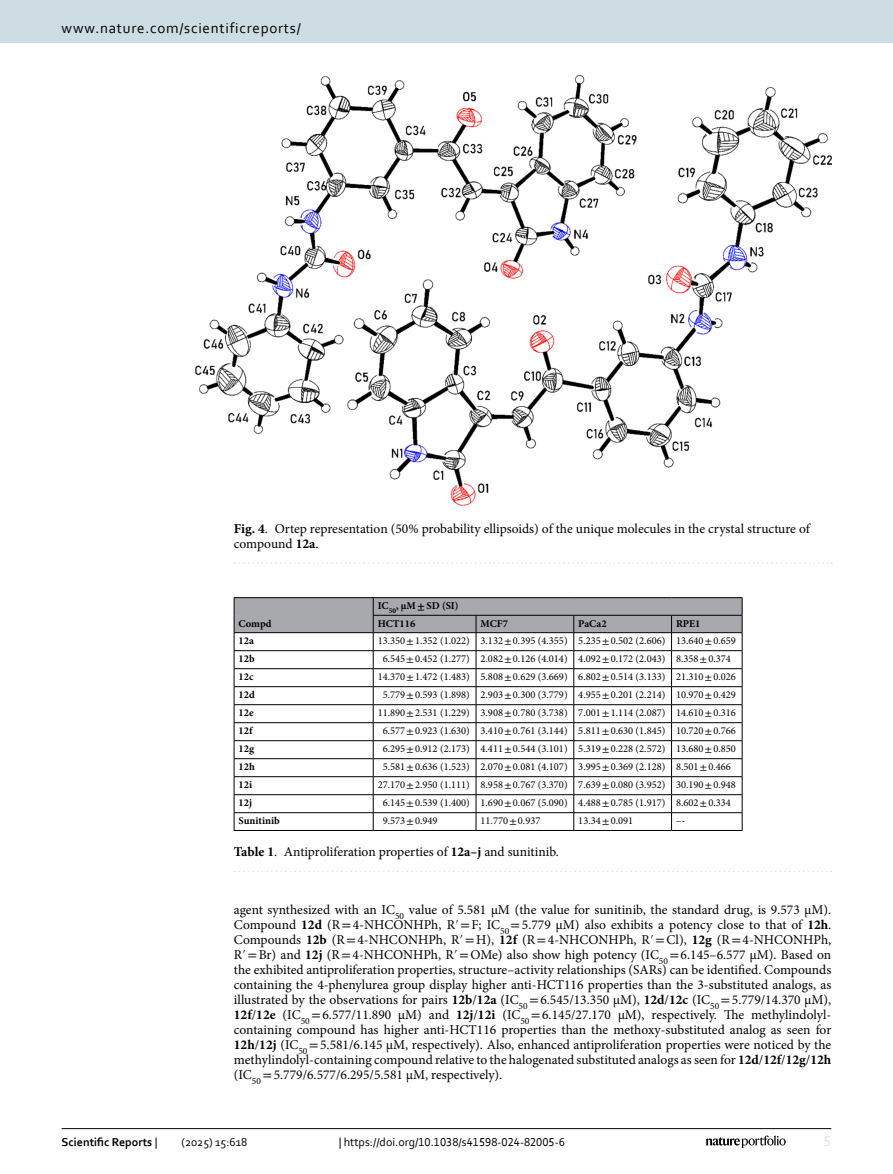
<style>
.page{position:relative;width:893px;height:1174px;background:#fff}
.page>*{position:absolute;margin:0;border:0;box-sizing:border-box;transform-origin:0 0}
.t1{font:15px "Corbel";letter-spacing:.05em;color:#000}
.t2{font:15px "Corbel";color:#d9e4eb}
.Body_Text{font:13.5px/15px "Minion Pro";color:#000;text-align:justify}
.Figure_Caption{font:13.5px/15px "Minion Pro";color:#000}
.Table_Caption{font:13.5px "Minion Pro";color:#000}
.t3{font:12px "Corbel";color:#000}
.t4{font:700 12px "Corbel";color:#000}
.Table_Body{font:10.5px "Minion Pro";color:#000}
.Table_Body-2{font:700 10.5px "Minion Pro";color:#000}
.Table_Head{font:700 10.5px "Minion Pro";color:#000}
.s1{font-weight:700}
.s2{font-family:"STIX"}
.s3{font-weight:400}
</style>
<div class="page">
<hr style="left:373px;top:830px;width:103px;height:1px;background:#000">
<hr style="left:476px;top:830px;width:98px;height:1px;background:#000">
<hr style="left:574px;top:830px;width:97px;height:1px;background:#000">
<svg style="left:234px;top:597px;width:509px;height:233px"></svg>
<hr style="left:671px;top:830px;width:71px;height:1px;background:#000">
<hr style="left:234px;top:830px;width:139px;height:1px;background:#000">
<svg style="left:235px;top:871px;width:597px;height:1px"></svg>
<img style="left:195px;top:76px;width:636px;height:429px">
<svg style="left:235px;top:562px;width:597px;height:2px"></svg>
<hr style="left:62px;top:1128px;width:769px;height:1px;background:#000">
<svg style="left:706px;top:1135px;width:80px;height:12px"></svg>
<div style="left:0;top:0;width:893px;height:43px;background:#cedde4"></div>
<p class="t1" style="left:62px;top:18px;width:241px">www.nature.com/scientificreports/</p>
<p class="Figure_Caption" style="left:234px;top:521px;width:577px"><span class="s1">Fig. 4</span>. Ortep representation (50% probability ellipsoids) of the unique molecules in the crystal structure of compound <span class="s1">12a</span>.</p>
<p class="Table_Head" style="left:239px;top:616px;width:35px">Compd</p>
<p class="Table_Head" style="left:378px;top:598px;width:82px">IC<sub>50</sub>, μM<span class="s2">±</span>SD (SI)</p>
<p class="Table_Head" style="left:378px;top:616px;width:39px">HCT116</p>
<p class="Table_Head" style="left:480px;top:616px;width:29px">MCF7</p>
<p class="Table_Head" style="left:578px;top:616px;width:30px">PaCa2</p>
<p class="Table_Head" style="left:676px;top:616px;width:26px">RPE1</p>
<p class="Table_Body-2" style="left:239px;top:633px;width:17px">12a</p>
<p class="Table_Body" style="left:378px;top:634px;width:94px">13.350<span class="s2">±</span>1.352 (1.022)</p>
<p class="Table_Body" style="left:480px;top:634px;width:89px">3.132<span class="s2">±</span>0.395 (4.355)</p>
<p class="Table_Body" style="left:578px;top:634px;width:89px">5.235<span class="s2">±</span>0.502 (2.606)</p>
<p class="Table_Body" style="left:676px;top:634px;width:61px">13.640<span class="s2">±</span>0.659</p>
<p class="Table_Body-2" style="left:239px;top:651px;width:18px">12b</p>
<p class="Table_Body" style="left:383px;top:652px;width:89px">6.545<span class="s2">±</span>0.452 (1.277)</p>
<p class="Table_Body" style="left:480px;top:652px;width:89px">2.082<span class="s2">±</span>0.126 (4.014)</p>
<p class="Table_Body" style="left:578px;top:652px;width:89px">4.092<span class="s2">±</span>0.172 (2.043)</p>
<p class="Table_Body" style="left:676px;top:652px;width:56px">8.358<span class="s2">±</span>0.374</p>
<p class="Table_Body-2" style="left:239px;top:669px;width:16px">12c</p>
<p class="Table_Body" style="left:378px;top:670px;width:94px">14.370<span class="s2">±</span>1.472 (1.483)</p>
<p class="Table_Body" style="left:480px;top:670px;width:89px">5.808<span class="s2">±</span>0.629 (3.669)</p>
<p class="Table_Body" style="left:578px;top:670px;width:89px">6.802<span class="s2">±</span>0.514 (3.133)</p>
<p class="Table_Body" style="left:676px;top:670px;width:61px">21.310<span class="s2">±</span>0.026</p>
<p class="Table_Body-2" style="left:239px;top:687px;width:18px">12d</p>
<p class="Table_Body" style="left:383px;top:688px;width:89px">5.779<span class="s2">±</span>0.593 (1.898)</p>
<p class="Table_Body" style="left:480px;top:688px;width:89px">2.903<span class="s2">±</span>0.300 (3.779)</p>
<p class="Table_Body" style="left:578px;top:688px;width:89px">4.955<span class="s2">±</span>0.201 (2.214)</p>
<p class="Table_Body" style="left:676px;top:688px;width:61px">10.970<span class="s2">±</span>0.429</p>
<p class="Table_Body-2" style="left:239px;top:705px;width:17px">12e</p>
<p class="Table_Body" style="left:378px;top:706px;width:94px">11.890<span class="s2">±</span>2.531 (1.229)</p>
<p class="Table_Body" style="left:480px;top:706px;width:89px">3.908<span class="s2">±</span>0.780 (3.738)</p>
<p class="Table_Body" style="left:578px;top:706px;width:89px">7.001<span class="s2">±</span>1.114 (2.087)</p>
<p class="Table_Body" style="left:676px;top:706px;width:61px">14.610<span class="s2">±</span>0.316</p>
<p class="Table_Body-2" style="left:239px;top:723px;width:15px">12f</p>
<p class="Table_Body" style="left:383px;top:724px;width:89px">6.577<span class="s2">±</span>0.923 (1.630)</p>
<p class="Table_Body" style="left:480px;top:724px;width:89px">3.410<span class="s2">±</span>0.761 (3.144)</p>
<p class="Table_Body" style="left:578px;top:724px;width:89px">5.811<span class="s2">±</span>0.630 (1.845)</p>
<p class="Table_Body" style="left:676px;top:724px;width:61px">10.720<span class="s2">±</span>0.766</p>
<p class="Table_Body-2" style="left:239px;top:741px;width:17px">12g</p>
<p class="Table_Body" style="left:383px;top:742px;width:89px">6.295<span class="s2">±</span>0.912 (2.173)</p>
<p class="Table_Body" style="left:480px;top:742px;width:89px">4.411<span class="s2">±</span>0.544 (3.101)</p>
<p class="Table_Body" style="left:578px;top:742px;width:89px">5.319<span class="s2">±</span>0.228 (2.572)</p>
<p class="Table_Body" style="left:676px;top:742px;width:61px">13.680<span class="s2">±</span>0.850</p>
<p class="Table_Body-2" style="left:239px;top:759px;width:18px">12h</p>
<p class="Table_Body" style="left:383px;top:760px;width:89px">5.581<span class="s2">±</span>0.636 (1.523)</p>
<p class="Table_Body" style="left:480px;top:760px;width:89px">2.070<span class="s2">±</span>0.081 (4.107)</p>
<p class="Table_Body" style="left:578px;top:760px;width:89px">3.995<span class="s2">±</span>0.369 (2.128)</p>
<p class="Table_Body" style="left:676px;top:760px;width:56px">8.501<span class="s2">±</span>0.466</p>
<p class="Table_Body-2" style="left:239px;top:777px;width:15px">12i</p>
<p class="Table_Body" style="left:378px;top:778px;width:94px">27.170<span class="s2">±</span>2.950 (1.111)</p>
<p class="Table_Body" style="left:480px;top:778px;width:89px">8.958<span class="s2">±</span>0.767 (3.370)</p>
<p class="Table_Body" style="left:578px;top:778px;width:89px">7.639<span class="s2">±</span>0.080 (3.952)</p>
<p class="Table_Body" style="left:676px;top:778px;width:61px">30.190<span class="s2">±</span>0.948</p>
<p class="Table_Body-2" style="left:239px;top:795px;width:15px">12j</p>
<p class="Table_Body" style="left:383px;top:796px;width:89px">6.145<span class="s2">±</span>0.539 (1.400)</p>
<p class="Table_Body" style="left:480px;top:796px;width:89px">1.690<span class="s2">±</span>0.067 (5.090)</p>
<p class="Table_Body" style="left:578px;top:796px;width:89px">4.488<span class="s2">±</span>0.785 (1.917)</p>
<p class="Table_Body" style="left:676px;top:796px;width:56px">8.602<span class="s2">±</span>0.334</p>
<p class="Table_Body-2" style="left:239px;top:813px;width:43px">Sunitinib</p>
<p class="Table_Body" style="left:383px;top:814px;width:56px">9.573<span class="s2">±</span>0.949</p>
<p class="Table_Body" style="left:480px;top:814px;width:61px">11.770<span class="s2">±</span>0.937</p>
<p class="Table_Body" style="left:578px;top:814px;width:56px">13.34<span class="s2">±</span>0.091</p>
<p class="Table_Body" style="left:676px;top:813px;width:11px">–-</p>
<p class="Table_Caption" style="left:234px;top:843px;width:326px"><span class="s1">Table 1</span>. Antiproliferation properties of <span class="s1">12a–j</span> and sunitinib.</p>
<p class="Body_Text" style="left:234px;top:902px;width:599px">agent synthesized with an IC<sub>50</sub> value of 5.581 μM (the value for sunitinib, the standard drug, is 9.573 μM).<br>Compound <span class="s1">12d</span> (R<span class="s2">=</span>4-NHCONHPh, R<span class="s2">′=</span>F; IC<sub>50</sub> <span class="s2">=</span>5.779 μM) also exhibits a potency close to that of <span class="s1">12h</span>.<br>Compounds <span class="s1">12b</span> (R<span class="s2">=</span>4-NHCONHPh, R<span class="s2">′=</span>H), <span class="s1">12f</span> (R<span class="s2">=</span>4-NHCONHPh, R<span class="s2">′=</span>Cl), <span class="s1">12g</span> (R<span class="s2">=</span>4-NHCONHPh, R<span class="s2">′=</span>Br) and <span class="s1">12j</span> (R<span class="s2">=</span>4-NHCONHPh, R<span class="s2">′=</span>OMe) also show high potency (IC<sub>50</sub> <span class="s2">=</span>6.145–6.577 μM). Based on the exhibited antiproliferation properties, structure–activity relationships (SARs) can be identified. Compounds containing the 4-phenylurea group display higher anti-HCT116 properties than the 3-substituted analogs, as illustrated by the observations for pairs <span class="s1">12b</span>/<span class="s1">12a</span> (IC<sub>50</sub> <span class="s2">=</span>6.545/13.350 μM), <span class="s1">12d</span>/<span class="s1">12c</span> (IC<sub>50</sub> <span class="s2">=</span>5.779/14.370 μM), <span class="s1">12f</span>/<span class="s1">12e</span> (IC<sub>50</sub> <span class="s2">=</span>6.577/11.890 μM) and <span class="s1">12j</span>/<span class="s1">12i</span> (IC<sub>50</sub> <span class="s2">=</span>6.145/27.170 μM), respectively. The methylindolyl&shy;containing compound has higher anti-HCT116 properties than the methoxy-substituted analog as seen for <span class="s1">12h</span>/<span class="s1">12j</span> (IC<sub>50</sub> <span class="s2">=</span>5.581/6.145 μM, respectively). Also, enhanced antiproliferation properties were noticed by the methylindolyl-containing compound relative to the halogenated substituted analogs as seen for <span class="s1">12d</span>/<span class="s1">12f</span>/<span class="s1">12g</span>/<span class="s1">12h </span>(IC<sub>50</sub> <span class="s2">=</span>5.779/6.577/6.295/5.581 μM, respectively).</p>
<p class="t4" style="left:62px;top:1134px;width:97px">Scientific Reports <span class="s3">|</span></p>
<p class="t3" style="left:181px;top:1134px;width:67px">(2025) 15:618</p>
<p class="t3" style="left:339px;top:1134px;width:228px">| https://doi.org/10.1038/s41598-024-82005-6</p>
<p class="t2" style="left:824px;top:1132px;width:9px">5</p>
</div>
